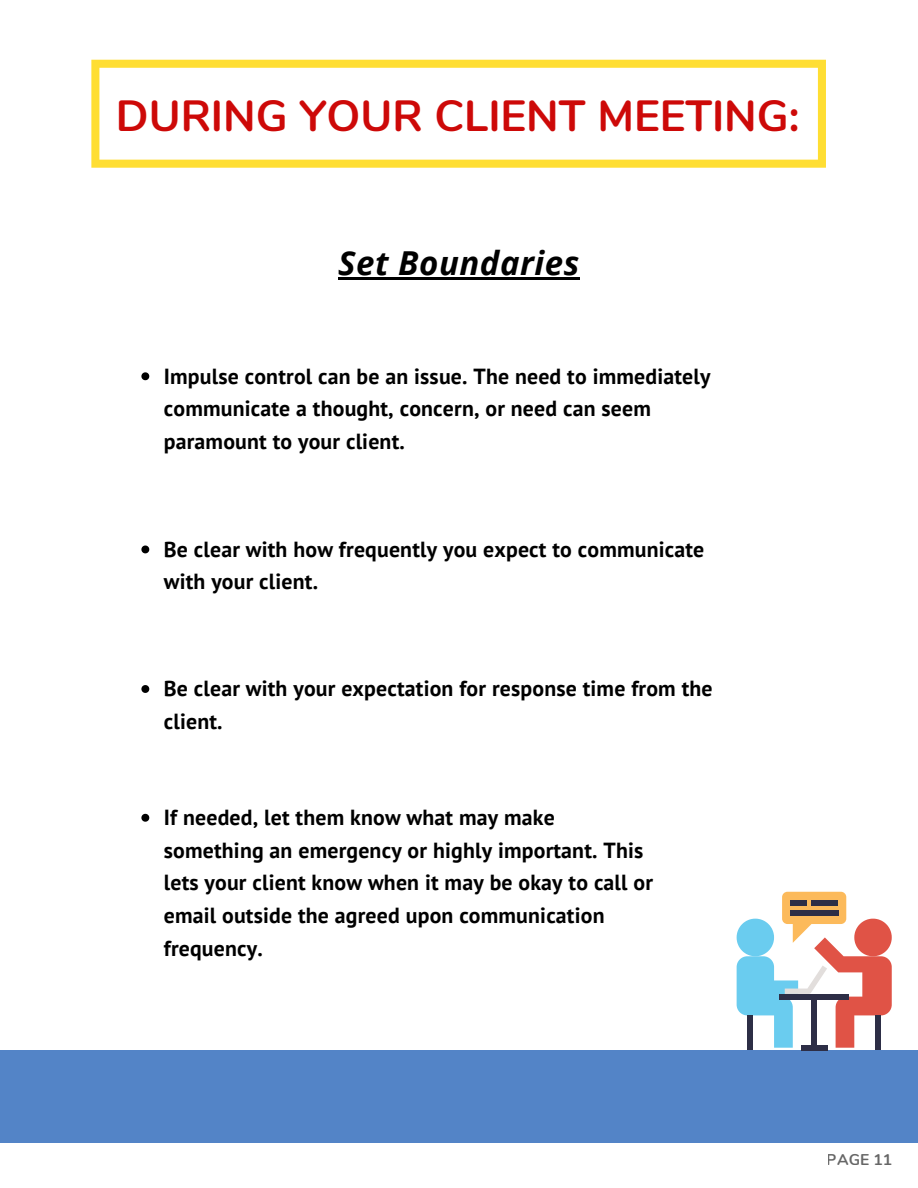
<style>
.page{position:relative;width:918px;height:1188px;background:#fff}
.page>*{position:absolute;margin:0;border:0;box-sizing:border-box;transform-origin:0 0}
.t1{font:700 43.65px "Nunito";color:#cd0908}
.t2{font:italic 700 33px "Open Sans";letter-spacing:.015em;color:#000}
.t3{font:700 21.75px/32.7px "PT Sans";letter-spacing:.01em;color:#000}
.t4{font:700 15.6px "Nunito";color:#000}
</style>
<div class="page">
<div style="left:0;top:1050px;width:918px;height:92px;background:#5384c7"></div>
<svg style="left:141px;top:814px;width:8px;height:8px"></svg>
<svg style="left:141px;top:685px;width:8px;height:8px"></svg>
<svg style="left:141px;top:546px;width:8px;height:7px"></svg>
<svg style="left:91px;top:60px;width:735px;height:108px"></svg>
<hr style="left:338px;top:278px;width:242px;height:2px;background:#000">
<div style="left:801px;top:1045px;width:27px;height:5px;background:#2d2e46"></div>
<div style="left:876px;top:1015px;width:5px;height:35px;background:#2d2e46"></div>
<div style="left:747px;top:1015px;width:6px;height:35px;background:#2d2e46"></div>
<svg style="left:737px;top:892px;width:155px;height:156px"></svg>
<div style="left:790px;top:900px;width:16px;height:5px;background:#2d2e46"></div>
<div style="left:790px;top:911px;width:48px;height:5px;background:#2d2e46"></div>
<div style="left:812px;top:900px;width:26px;height:5px;background:#2d2e46"></div>
<svg style="left:141px;top:372px;width:8px;height:8px"></svg>
<p class="t1" style="left:116px;top:87px;width:685px">DURING YOUR CLIENT MEETING:</p>
<p class="t2" style="left:338px;top:240px;width:243px">Set Boundaries</p>
<p class="t3" style="left:164px;top:359px;width:548px">Impulse control can be an issue. The need to immediately communicate a thought, concern, or need can seem paramount to your client.</p>
<p class="t3" style="left:164px;top:532px;width:542px">Be clear with how frequently you expect to communicate with your client.</p>
<p class="t3" style="left:164px;top:672px;width:550px">Be clear with your expectation for response time from the client.</p>
<p class="t3" style="left:164px;top:801px;width:491px">If needed, let them know what may make something an emergency or highly important. This lets your client know when it may be okay to call or email outside the agreed upon communication frequency.</p>
<p class="t4" style="left:827px;top:1149px;width:67px">PAGE 11</p>
</div>
